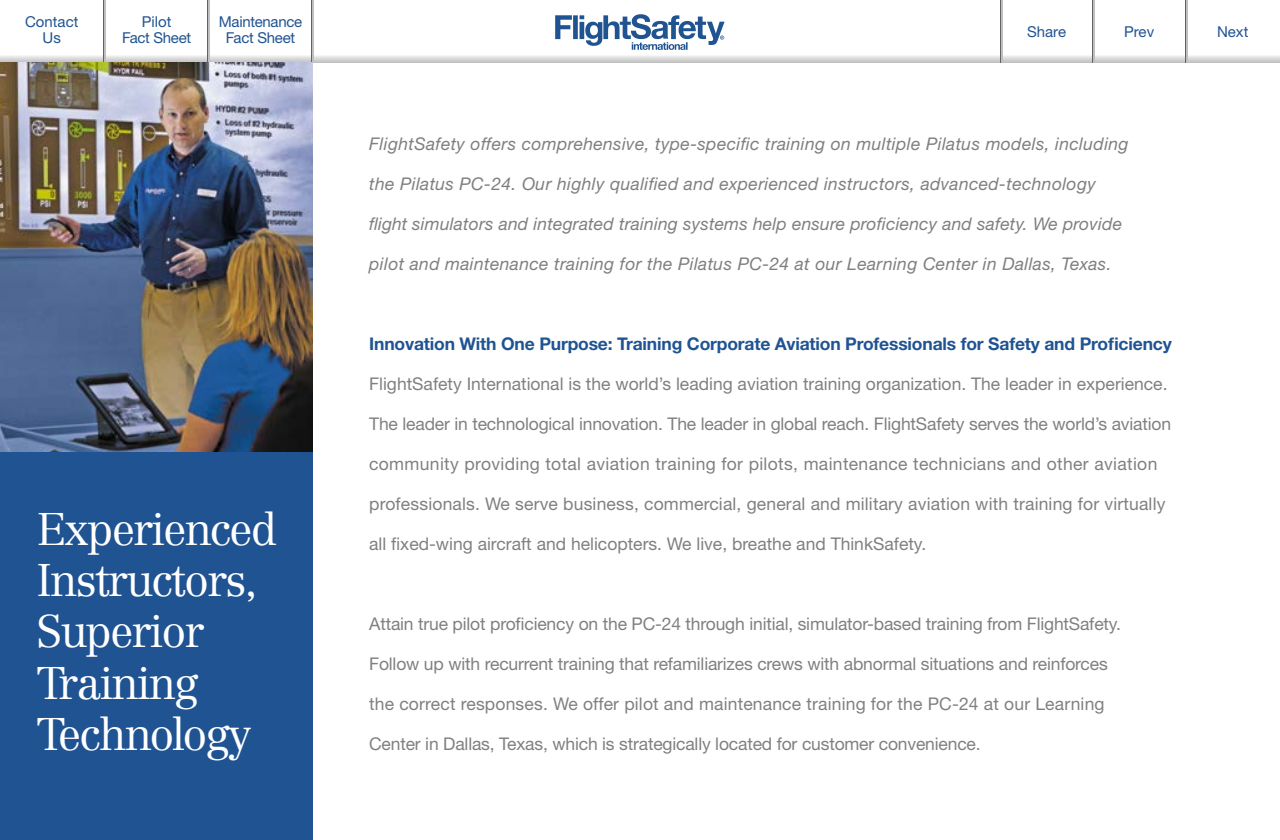
<style>
.page{position:relative;width:1280px;height:840px;background:#fff}
.page>*{position:absolute;margin:0;border:0;box-sizing:border-box;transform-origin:0 0}
.t1{font:300 45px/51.2px "Centennial";letter-spacing:-.04em;color:#fff}
.t2{font:17.5px "Helvetica Neue";color:#808080}
.t3{font:italic 17.5px "Helvetica Neue";letter-spacing:.02em;color:#7e7f81}
.t4{font:17.5px "Helvetica Neue";letter-spacing:.02em;color:#808080}
.t5{font:700 17.5px "Helvetica Neue";letter-spacing:-.01em;color:#205392}
.t6{font:15px/16.2px "Helvetica Neue";letter-spacing:-.02em;color:#205392;text-align:center}
.t7{font:15px/16.2px "Helvetica Neue";color:#205392;text-align:center}
</style>
<div class="page">
<svg style="left:555px;top:14px;width:170px;height:36px"></svg>
<svg style="left:0;top:54px;width:1280px;height:8px"></svg>
<hr style="left:104px;top:0;width:1px;height:62px;background:#636363">
<hr style="left:105px;top:0;width:1px;height:62px;background:#bfbfbf">
<hr style="left:207px;top:0;width:2px;height:62px;background:#636363">
<hr style="left:209px;top:0;width:1px;height:62px;background:#bfbfbf">
<hr style="left:311px;top:0;width:1px;height:62px;background:#636363">
<hr style="left:312px;top:0;width:2px;height:62px;background:#bfbfbf">
<hr style="left:1000px;top:0;width:1px;height:62px;background:#636363">
<hr style="left:1001px;top:0;width:1px;height:62px;background:#bfbfbf">
<hr style="left:1092px;top:0;width:2px;height:62px;background:#636363">
<hr style="left:1094px;top:0;width:1px;height:62px;background:#bfbfbf">
<hr style="left:1185px;top:0;width:1px;height:62px;background:#636363">
<hr style="left:1186px;top:0;width:2px;height:62px;background:#bfbfbf">
<div style="left:0;top:444px;width:312px;height:396px;background:#205392"></div>
<img style="left:0;top:63px;width:312px;height:388px">
<p class="t7" style="left:25px;top:13px;width:55px">Contact<br>Us</p>
<p class="t6" style="left:219px;top:13px;width:85px">Maintenance<br>Fact Sheet</p>
<p class="t6" style="left:1027px;top:23px;width:40px">Share</p>
<p class="t6" style="left:122px;top:13px;width:70px">Pilot<br>Fact Sheet</p>
<p class="t6" style="left:1124px;top:23px;width:32px">Prev</p>
<p class="t6" style="left:1217px;top:23px;width:33px">Next</p>
<h1 class="t1" style="left:36px;top:504px;width:243px">Experienced<br>Instructors,<br>Superior<br>Training<br>Technology</h1>
<p class="t3" style="left:369px;top:133px;width:761px">FlightSafety offers comprehensive, type-specific training on multiple Pilatus models, including</p>
<p class="t3" style="left:369px;top:173px;width:728px">the Pilatus PC-24. Our highly qualified and experienced instructors, advanced-technology</p>
<p class="t3" style="left:369px;top:213px;width:754px">flight simulators and integrated training systems help ensure proficiency and safety. We provide</p>
<p class="t3" style="left:369px;top:253px;width:744px">pilot and maintenance training for the Pilatus PC-24 at our Learning Center in Dallas, Texas.</p>
<p class="t5" style="left:369px;top:333px;width:804px">Innovation With One Purpose: Training Corporate Aviation Professionals for Safety and Proficiency</p>
<p class="t2" style="left:369px;top:373px;width:800px">FlightSafety International is the world’s leading aviation training organization. The leader in experience.</p>
<p class="t2" style="left:369px;top:413px;width:803px">The leader in technological innovation. The leader in global reach. FlightSafety serves the world’s aviation</p>
<p class="t4" style="left:369px;top:453px;width:790px">community providing total aviation training for pilots, maintenance technicians and other aviation</p>
<p class="t2" style="left:369px;top:493px;width:798px">professionals. We serve business, commercial, general and military aviation with training for virtually</p>
<p class="t2" style="left:369px;top:533px;width:559px">all fixed-wing aircraft and helicopters. We live, breathe and ThinkSafety.</p>
<p class="t2" style="left:369px;top:613px;width:753px">Attain true pilot proficiency on the PC-24 through initial, simulator-based training from FlightSafety.</p>
<p class="t2" style="left:369px;top:653px;width:740px">Follow up with recurrent training that refamiliarizes crews with abnormal situations and reinforces</p>
<p class="t2" style="left:369px;top:693px;width:737px">the correct responses. We offer pilot and maintenance training for the PC-24 at our Learning</p>
<p class="t2" style="left:369px;top:734px;width:613px">Center in Dallas, Texas, which is strategically located for customer convenience.</p>
</div>
